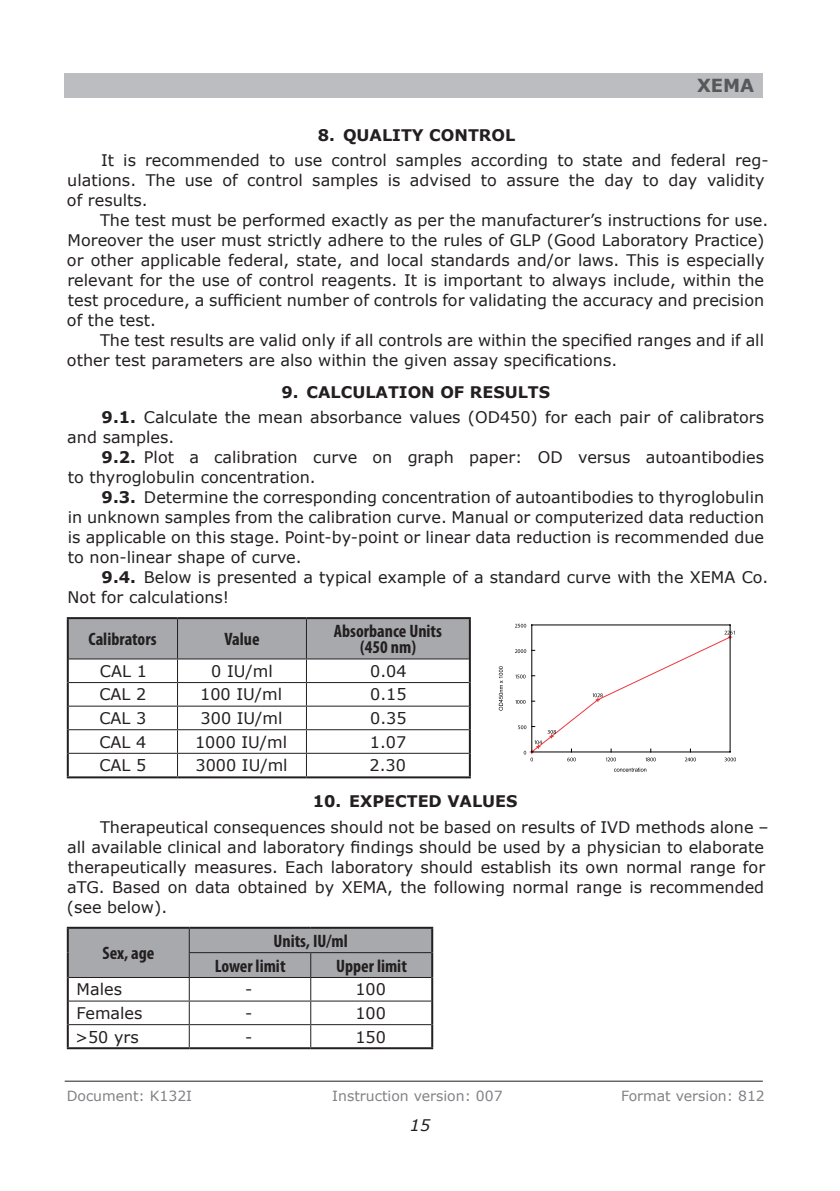
<style>
.page{position:relative;width:840px;height:1191px;background:#fff}
.page>*{position:absolute;margin:0;border:0;box-sizing:border-box;transform-origin:0 0}
.шапка{font:700 condensed 18px "Myriad Pro";color:#231f20}
.t1{font:700 18px "Verdana";color:#57585a}
.текст{font:16px/20px "Verdana";color:#231f20}
.таблица{font:16px "Verdana";color:#231f20}
.Подзаголовок{font:700 16px "Verdana";color:#231f20}
.t2{font:italic 16px "Verdana";color:#231f20}
.t3{font:14px "Verdana";color:#808285}
.s1{font-weight:700}
</style>
<div class="page">
<hr style="left:65px;top:1080px;width:697px;height:1px;background:#231f20">
<div style="left:65px;top:73px;width:697px;height:25px;background:#bcbdc0"></div>
<hr style="left:67px;top:617px;width:110px;height:2px;background:#231f20">
<hr style="left:67px;top:619px;width:2px;height:40px;background:#231f20">
<hr style="left:177px;top:617px;width:129px;height:2px;background:#231f20">
<hr style="left:306px;top:617px;width:164px;height:2px;background:#231f20">
<hr style="left:468px;top:619px;width:2px;height:40px;background:#231f20">
<hr style="left:67px;top:659px;width:2px;height:23px;background:#231f20">
<hr style="left:468px;top:659px;width:2px;height:23px;background:#231f20">
<hr style="left:67px;top:682px;width:2px;height:24px;background:#231f20">
<hr style="left:468px;top:682px;width:2px;height:24px;background:#231f20">
<hr style="left:67px;top:706px;width:2px;height:23px;background:#231f20">
<hr style="left:468px;top:706px;width:2px;height:23px;background:#231f20">
<hr style="left:67px;top:729px;width:2px;height:24px;background:#231f20">
<hr style="left:468px;top:729px;width:2px;height:24px;background:#231f20">
<hr style="left:67px;top:753px;width:2px;height:23px;background:#231f20">
<hr style="left:468px;top:753px;width:2px;height:23px;background:#231f20">
<hr style="left:67px;top:776px;width:110px;height:2px;background:#231f20">
<hr style="left:177px;top:776px;width:129px;height:2px;background:#231f20">
<hr style="left:306px;top:776px;width:164px;height:2px;background:#231f20">
<svg style="left:68px;top:618px;width:401px;height:158px"></svg>
<svg style="left:614px;top:767px;width:32px;height:4px"></svg>
<svg style="left:498px;top:666px;width:4px;height:44px"></svg>
<svg style="left:515px;top:624px;width:220px;height:137px"></svg>
<hr style="left:729px;top:625px;width:1px;height:127px;background:#000001">
<hr style="left:531px;top:751px;width:198px;height:1px;background:#000001">
<hr style="left:531px;top:625px;width:1px;height:127px;background:#000001">
<hr style="left:531px;top:624px;width:198px;height:1px;background:#000001">
<svg style="left:69px;top:928px;width:362px;height:119px"></svg>
<hr style="left:67px;top:926px;width:122px;height:2px;background:#231f20">
<hr style="left:67px;top:928px;width:2px;height:24px;background:#231f20">
<hr style="left:67px;top:952px;width:2px;height:25px;background:#231f20">
<hr style="left:189px;top:926px;width:121px;height:2px;background:#231f20">
<hr style="left:310px;top:926px;width:123px;height:2px;background:#231f20">
<hr style="left:431px;top:928px;width:2px;height:24px;background:#231f20">
<hr style="left:431px;top:952px;width:2px;height:25px;background:#231f20">
<hr style="left:67px;top:977px;width:2px;height:24px;background:#231f20">
<hr style="left:431px;top:977px;width:2px;height:24px;background:#231f20">
<hr style="left:67px;top:1001px;width:2px;height:23px;background:#231f20">
<hr style="left:431px;top:1001px;width:2px;height:23px;background:#231f20">
<hr style="left:67px;top:1024px;width:2px;height:23px;background:#231f20">
<hr style="left:431px;top:1024px;width:2px;height:23px;background:#231f20">
<hr style="left:67px;top:1047px;width:122px;height:2px;background:#231f20">
<hr style="left:189px;top:1047px;width:121px;height:2px;background:#231f20">
<hr style="left:310px;top:1047px;width:123px;height:2px;background:#231f20">
<p class="t1" style="left:696px;top:74px;width:59px">ХЕМА</p>
<p class="Подзаголовок" style="left:317px;top:124px;width:199px">8. QUALITY CONTROL</p>
<p class="текст" style="left:67px;top:151px;width:702px;text-indent:34px">It is recommended to use control samples according to state and federal reg&shy;ulations. The use of control samples is advised to assure the day to day validity of results.</p>
<p class="текст" style="left:67px;top:211px;width:702px;text-indent:33px">The test must be performed exactly as per the manufacturer’s instructions for use.<br>Moreover the user must strictly adhere to the rules of GLP (Good Laboratory Practice) or other applicable federal, state, and local standards and/or laws. This is especially relevant for the use of control reagents. It is important to always include, within the test procedure, a sufficient number of controls for validating the accuracy and precision of the test.</p>
<p class="текст" style="left:67px;top:331px;width:698px;text-indent:33px">The test results are valid only if all controls are within the specified ranges and if all other test parameters are also within the given assay specifications.</p>
<p class="Подзаголовок" style="left:281px;top:381px;width:270px">9. CALCULATION OF RESULTS</p>
<p class="текст" style="left:67px;top:408px;width:698px;text-indent:34px"><span class="s1">9.1.</span> Calculate the mean absorbance values (OD450) for each pair of calibrators and samples.</p>
<p class="текст" style="left:68px;top:448px;width:697px;text-indent:34px"><span class="s1">9.2.</span> Plot a calibration curve on graph paper: OD versus autoantibodies to thyroglobulin concentration.</p>
<p class="текст" style="left:68px;top:488px;width:697px;text-align:justify;text-indent:34px"><span class="s1">9.3.</span> Determine the corresponding concentration of autoantibodies to thyroglobulin in unknown samples from the calibration curve. Manual or computerized data reduction is applicable on this stage. Point-by-point or linear data reduction is recommended due to non-linear shape of curve.</p>
<p class="текст" style="left:68px;top:568px;width:701px;text-indent:34px"><span class="s1">9.4.</span> Below is presented a typical example of a standard curve with the XEMA Co.<br>Not for calculations!</p>
<p class="шапка" style="left:88px;top:628px;width:69px">Calibrators</p>
<p class="шапка" style="left:224px;top:628px;width:37px">Value</p>
<p class="шапка" style="left:334px;top:620px;width:109px">Absorbance Units</p>
<p class="шапка" style="left:360px;top:636px;width:57px">(450 nm)</p>
<p class="таблица" style="left:100px;top:661px;width:48px">CAL 1</p>
<p class="таблица" style="left:211px;top:661px;width:63px">0 IU/ml</p>
<p class="таблица" style="left:370px;top:661px;width:38px">0.04</p>
<p class="таблица" style="left:99px;top:684px;width:48px">CAL 2</p>
<p class="таблица" style="left:200px;top:684px;width:83px">100 IU/ml</p>
<p class="таблица" style="left:370px;top:684px;width:38px">0.15</p>
<p class="таблица" style="left:99px;top:708px;width:48px">CAL 3</p>
<p class="таблица" style="left:200px;top:708px;width:83px">300 IU/ml</p>
<p class="таблица" style="left:370px;top:708px;width:38px">0.35</p>
<p class="таблица" style="left:99px;top:731px;width:48px">CAL 4</p>
<p class="таблица" style="left:195px;top:731px;width:94px">1000 IU/ml</p>
<p class="таблица" style="left:369px;top:731px;width:38px">1.07</p>
<p class="таблица" style="left:99px;top:755px;width:48px">CAL 5</p>
<p class="таблица" style="left:195px;top:755px;width:93px">3000 IU/ml</p>
<p class="таблица" style="left:369px;top:755px;width:38px">2.30</p>
<p class="Подзаголовок" style="left:312px;top:791px;width:206px">10. EXPECTED VALUES</p>
<p class="текст" style="left:67px;top:817px;width:702px;text-indent:33px">Therapeutical consequences should not be based on results of IVD methods alone – all available clinical and laboratory findings should be used by a physician to elaborate therapeutically measures. Each laboratory should establish its own normal range for aTG. Based on data obtained by XEMA, the following normal range is recommended (see below).</p>
<p class="шапка" style="left:102px;top:942px;width:54px">Sex, age</p>
<p class="шапка" style="left:273px;top:929px;width:76px">Units, IU/ml</p>
<p class="шапка" style="left:215px;top:954px;width:72px">Lower limit</p>
<p class="шапка" style="left:336px;top:954px;width:72px">Upper limit</p>
<p class="таблица" style="left:77px;top:979px;width:47px">Males</p>
<p class="таблица" style="left:245px;top:979px;width:9px">-</p>
<p class="таблица" style="left:355px;top:979px;width:32px">100</p>
<p class="таблица" style="left:77px;top:1003px;width:67px">Females</p>
<p class="таблица" style="left:245px;top:1003px;width:9px">-</p>
<p class="таблица" style="left:355px;top:1003px;width:32px">100</p>
<p class="таблица" style="left:75px;top:1026px;width:65px">&gt;50 yrs</p>
<p class="таблица" style="left:245px;top:1026px;width:9px">-</p>
<p class="таблица" style="left:355px;top:1026px;width:32px">150</p>
<p class="t3" style="left:67px;top:1086px;width:127px">Document: K132I</p>
<p class="t3" style="left:332px;top:1086px;width:172px">Instruction version: 007</p>
<p class="t3" style="left:620px;top:1086px;width:145px">Format version: 812</p>
<p class="t2" style="left:409px;top:1114px;width:22px">15</p>
</div>
